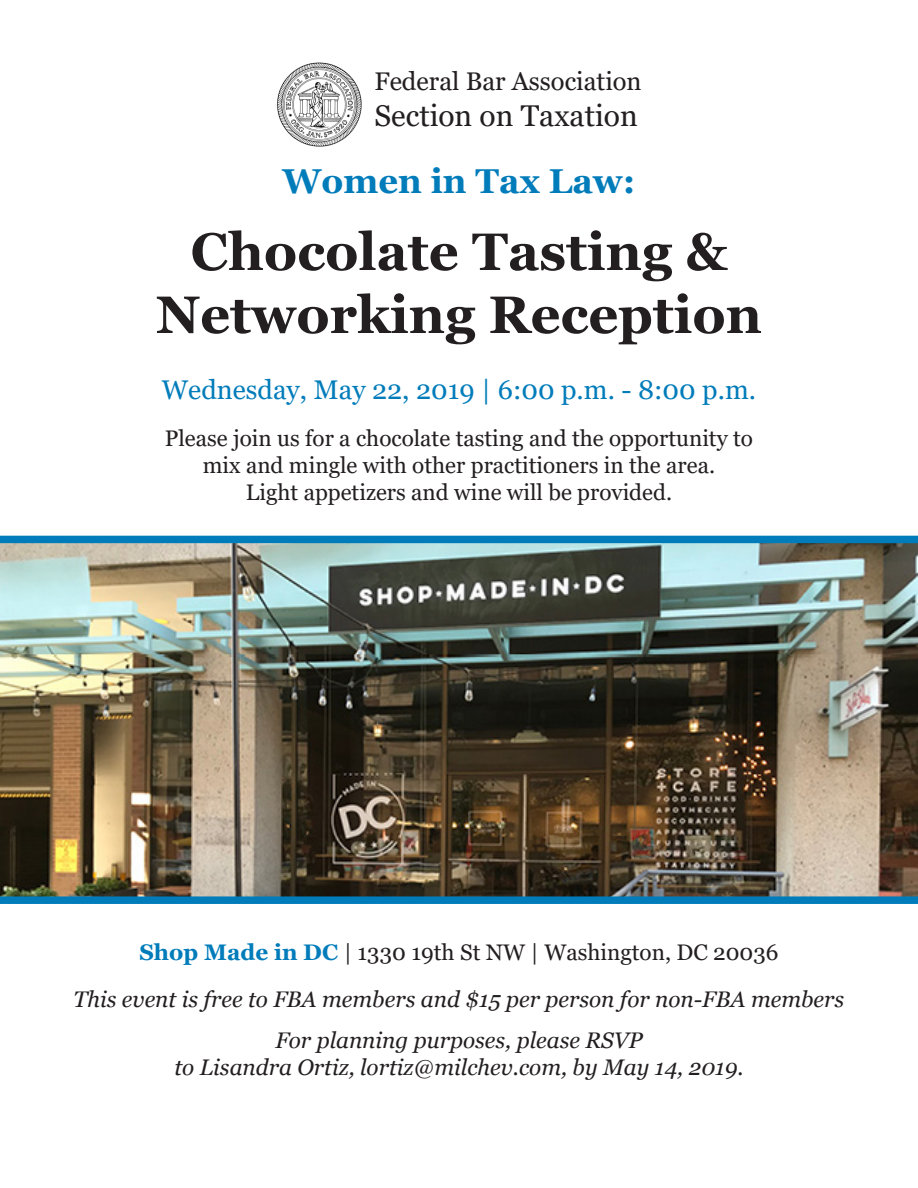
<style>
.page{position:relative;width:918px;height:1188px;background:#fff}
.page>*{position:absolute;margin:0;border:0;box-sizing:border-box;transform-origin:0 0}
.t1{font:700 52.5px/63px "Georgia";color:#231f20;text-align:center}
.t2{font:700 34.5px "Georgia";color:#007cba}
.t3{font:30px "Georgia";color:#231f20}
.t4{font:27px "Georgia";color:#007cba}
.t5{font:25.5px "Georgia";color:#231f20}
.t6{font:22.5px/27px "Georgia";color:#231f20;text-align:center}
.t7{font:italic 22.5px/27px "Georgia";color:#231f20;text-align:center}
.s1{font-weight:700;color:#007cba}
</style>
<div class="page">
<img style="left:0;top:536px;width:918px;height:368px">
<img style="left:277px;top:62px;width:85px;height:85px">
<p class="t5" style="left:374px;top:66px;width:269px">Federal Bar Association</p>
<p class="t3" style="left:374px;top:98px;width:265px">Section on Taxation</p>
<p class="t2" style="left:283px;top:159px;width:354px">Women in Tax Law:</p>
<p class="t1" style="left:156px;top:220px;width:607px">Chocolate Tasting &amp;<br>Networking Reception</p>
<p class="t4" style="left:162px;top:373px;width:596px">Wednesday, May 22, 2019 | 6:00 p.m. - 8:00 p.m.</p>
<p class="t6" style="left:165px;top:426px;width:590px">Please join us for a chocolate tasting and the opportunity to mix and mingle with other practitioners in the area.<br>Light appetizers and wine will be provided.</p>
<p class="t6" style="left:139px;top:939px;width:641px"><span class="s1">Shop Made in DC</span> | 1330 19th St NW | Washington, DC 20036</p>
<p class="t7" style="left:74px;top:986px;width:772px">This event is free to FBA members and $15 per person for non-FBA members</p>
<p class="t7" style="left:174px;top:1027px;width:571px">For planning purposes, please RSVP<br>to Lisandra Ortiz, lortiz@milchev.com, by May 14, 2019.</p>
</div>
